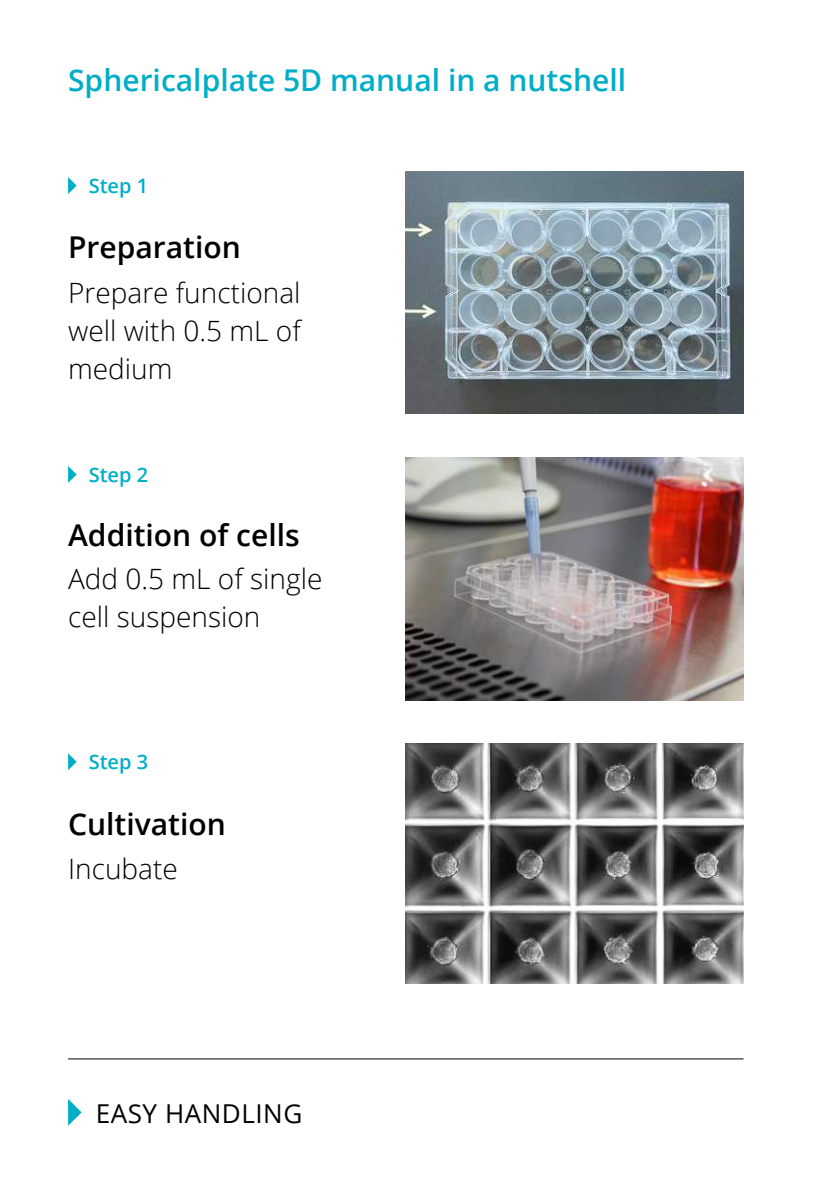
<style>
.page{position:relative;width:840px;height:1191px;background:#fff}
.page>*{position:absolute;margin:0;border:0;box-sizing:border-box;transform-origin:0 0}
.t1{font:600 30px "Open Sans";color:#000}
.t2{font:600 30px "Open Sans";color:#00aec7}
.t3{font:300 28px/38px "Open Sans";color:#000;text-align:justify}
.t4{font:26px "Open Sans";letter-spacing:.02em;color:#000}
.t5{font:600 20px "Open Sans";color:#00aec7}
</style>
<div class="page">
<svg style="left:68px;top:177px;width:9px;height:17px"></svg>
<svg style="left:68px;top:466px;width:9px;height:17px"></svg>
<svg style="left:68px;top:753px;width:9px;height:17px"></svg>
<svg style="left:68px;top:1099px;width:14px;height:26px"></svg>
<hr style="left:68px;top:1058px;width:675px;height:1px;background:#000">
<img style="left:405px;top:457px;width:338px;height:243px">
<img style="left:405px;top:171px;width:338px;height:243px">
<img style="left:405px;top:744px;width:338px;height:239px">
<p class="t2" style="left:68px;top:68px;width:559px">Sphericalplate 5D manual in a nutshell</p>
<p class="t5" style="left:89px;top:178px;width:61px">Step 1</p>
<p class="t1" style="left:68px;top:235px;width:174px">Preparation</p>
<p class="t3" style="left:68px;top:277px;width:234px">Prepare functional well with 0.5 mL of medium</p>
<p class="t5" style="left:89px;top:466px;width:61px">Step 2</p>
<p class="t1" style="left:68px;top:522px;width:233px">Addition of cells</p>
<p class="t3" style="left:68px;top:562px;width:256px">Add 0.5 mL of single cell suspension</p>
<p class="t5" style="left:89px;top:754px;width:61px">Step 3</p>
<p class="t1" style="left:68px;top:812px;width:159px">Cultivation</p>
<p class="t3" style="left:68px;top:852px;width:111px">Incubate</p>
<p class="t4" style="left:96px;top:1098px;width:208px">EASY HANDLING</p>
</div>
